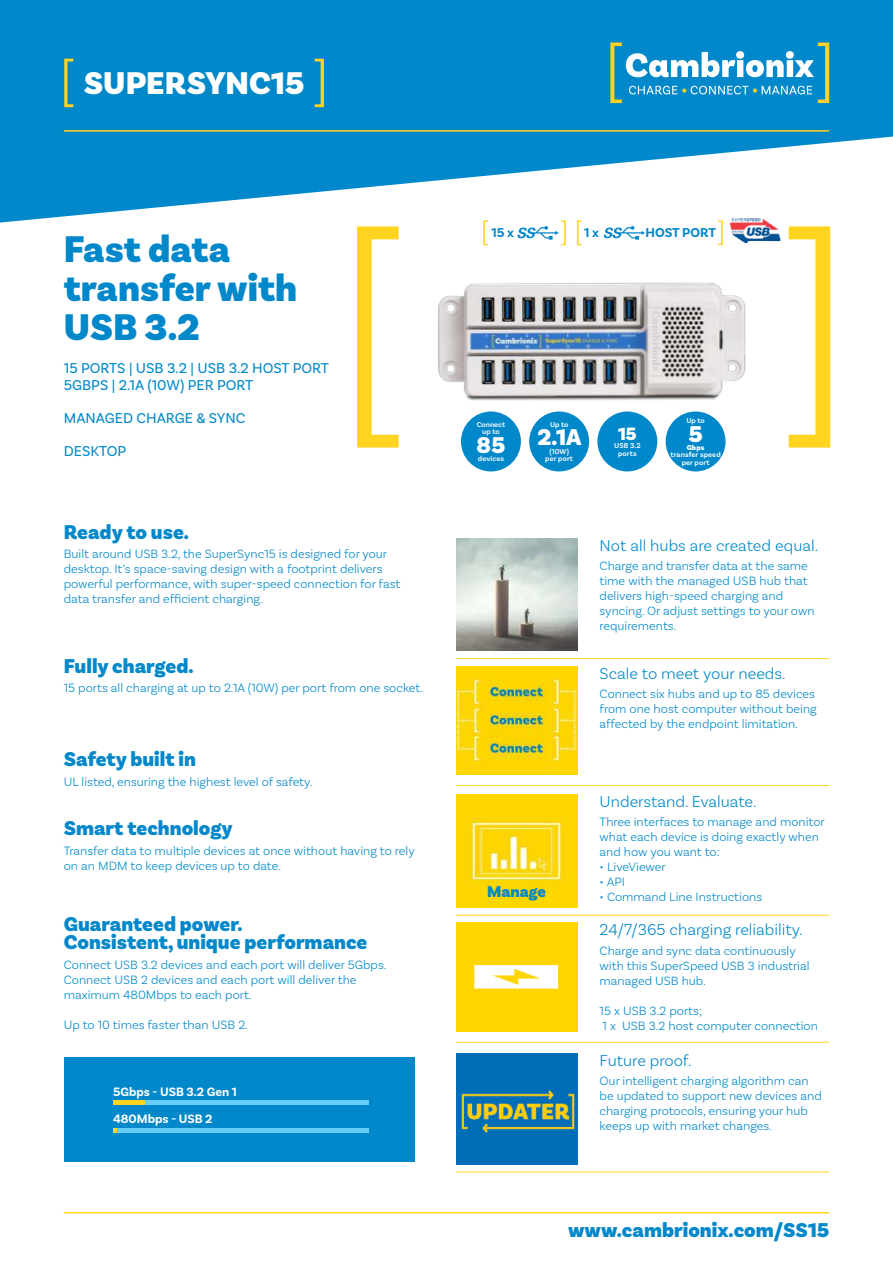
<style>
.page{position:relative;width:893px;height:1263px;background:#fff}
.page>*{position:absolute;margin:0;border:0;box-sizing:border-box;transform-origin:0 0}
.t1{font:900 39px/39px "Basic Sans";color:#0088ca}
.t2{font:900 33px "Basic Sans";color:#fff}
.t3{font:900 24px "Basic Sans";color:#fff}
.t4{font:900 21px/18px "Basic Sans";color:#0088ca}
.t5{font:900 18.75px "Basic Sans";color:#fff}
.t6{font:300 16.5px "Basic Sans";color:#0088ca}
.t7{font:900 16.5px "Basic Sans";color:#0088ca}
.t8{font:15px/16.5px "Basic Sans";color:#0088ca}
.t9{font:700 13.5px "Basic Sans";color:#0088ca}
.t10{font:300 12.75px/15px "Basic Sans";color:#0088ca}
.t11{font:700 12.75px/27px "Basic Sans";color:#fff}
.t12{font:600 7.5px/7.5px "Basic Sans";letter-spacing:.015em;color:#fff;text-align:center}
.t13{font:900 7.5px "Basic Sans";color:#fff}
.s1{font-weight:300;font-size:53.25px;color:#ffd41f}
</style>
<div class="page">
<svg style="left:0;top:0;width:893px;height:223px;fill:#0088ca"></svg>
<hr style="left:64px;top:1212px;width:765px;height:1px;background:#ffd41f">
<hr style="left:64px;top:130px;width:765px;height:2px;background:#ffd41f">
<svg style="left:610px;top:43px;width:219px;height:60px"></svg>
<svg style="left:357px;top:226px;width:42px;height:222px"></svg>
<svg style="left:789px;top:226px;width:41px;height:222px"></svg>
<img style="left:438px;top:282px;width:308px;height:145px">
<img style="left:729px;top:218px;width:51px;height:24px">
<svg style="left:483px;top:220px;width:5px;height:25px"></svg>
<svg style="left:517px;top:220px;width:49px;height:25px"></svg>
<svg style="left:577px;top:220px;width:5px;height:25px"></svg>
<svg style="left:718px;top:220px;width:5px;height:25px"></svg>
<div style="left:64px;top:1057px;width:351px;height:104px;background:#0088ca"></div>
<hr style="left:113px;top:1100px;width:256px;height:4px;background:#69cef5">
<hr style="left:113px;top:1100px;width:32px;height:4px;background:#ffd41f">
<div style="left:113px;top:1128px;width:256px;height:5px;background:#69cef5"></div>
<svg style="left:113px;top:1128px;width:3px;height:5px"></svg>
<div style="left:666px;top:411px;width:60px;height:60px;background:#0088ca;border-radius:50%"></div>
<div style="left:461px;top:411px;width:60px;height:60px;background:#0088ca;border-radius:50%"></div>
<div style="left:529px;top:411px;width:60px;height:60px;background:#0088ca;border-radius:50%"></div>
<div style="left:597px;top:411px;width:60px;height:60px;background:#0088ca;border-radius:50%"></div>
<img style="left:456px;top:538px;width:121px;height:112px">
<hr style="left:456px;top:658px;width:373px;height:1px;background:#ffd41f">
<hr style="left:456px;top:785px;width:373px;height:1px;background:#ffd41f">
<img style="left:456px;top:666px;width:121px;height:109px">
<img style="left:456px;top:795px;width:121px;height:113px">
<hr style="left:456px;top:915px;width:373px;height:1px;background:#ffd41f">
<hr style="left:456px;top:1042px;width:373px;height:1px;background:#ffd41f">
<img style="left:456px;top:923px;width:121px;height:108px">
<img style="left:456px;top:1054px;width:121px;height:111px">
<hr style="left:456px;top:1172px;width:373px;height:1px;background:#ffd41f">
<svg style="left:603px;top:226px;width:42px;height:14px"></svg>
<h2 class="t2" style="left:60px;top:70px;width:271px"><span class="s1">[</span> SUPERSYNC15 <span class="s1">]</span></h2>
<h1 class="t1" style="left:64px;top:232px;width:235px">Fast data transfer with<br>USB 3.2</h1>
<p class="t8" style="left:64px;top:361px;width:267px">15 PORTS | USB 3.2 | USB 3.2 HOST PORT<br>5GBPS | 2.1A (10W) PER PORT</p>
<p class="t8" style="left:64px;top:411px;width:183px">MANAGED CHARGE &amp; SYNC</p>
<p class="t8" style="left:64px;top:444px;width:64px">DESKTOP</p>
<h3 class="t4" style="left:64px;top:524px;width:127px">Ready to use.</h3>
<p class="t10" style="left:64px;top:547px;width:338px">Built around USB 3.2, the SuperSync15 is designed for your desktop. It’s space-saving design with a footprint delivers powerful performance, with super-speed connection for fast data transfer and efficient charging.</p>
<h3 class="t4" style="left:64px;top:658px;width:131px">Fully charged.</h3>
<p class="t10" style="left:64px;top:681px;width:361px">15 ports all charging at up to 2.1A (10W) per port from one socket.</p>
<h3 class="t4" style="left:64px;top:752px;width:134px">Safety built in</h3>
<p class="t10" style="left:64px;top:775px;width:250px">UL listed, ensuring the highest level of safety.</p>
<h3 class="t4" style="left:64px;top:821px;width:170px">Smart technology</h3>
<p class="t10" style="left:64px;top:844px;width:352px">Transfer data to multiple devices at once without having to rely on an MDM to keep devices up to date.</p>
<h3 class="t4" style="left:64px;top:917px;width:305px">Guaranteed power.<br>Consistent, unique performance</h3>
<p class="t10" style="left:64px;top:958px;width:324px">Connect USB 3.2 devices and each port will deliver 5Gbps.<br>Connect USB 2 devices and each port will deliver the maximum 480Mbps to each port.</p>
<p class="t10" style="left:64px;top:1018px;width:186px">Up to 10 times faster than USB 2.</p>
<p class="t11" style="left:113px;top:1079px;width:125px">5Gbps - USB 3.2 Gen 1<br>480Mbps - USB 2</p>
<p class="t9" style="left:491px;top:227px;width:24px">15 x</p>
<p class="t9" style="left:584px;top:227px;width:16px">1 x</p>
<p class="t9" style="left:646px;top:227px;width:72px">HOST PORT</p>
<p class="t12" style="left:477px;top:421px;width:30px">Connect up to</p>
<h3 class="t3" style="left:477px;top:435px;width:30px">85</h3>
<p class="t12" style="left:478px;top:456px;width:28px">devices</p>
<p class="t12" style="left:550px;top:421px;width:20px">Up to</p>
<h3 class="t3" style="left:537px;top:428px;width:46px">2.1A</h3>
<p class="t12" style="left:545px;top:448px;width:29px">(10W) per port</p>
<h3 class="t5" style="left:618px;top:426px;width:20px">15</h3>
<p class="t12" style="left:614px;top:443px;width:28px">USB 3.2 ports</p>
<p class="t12" style="left:686px;top:418px;width:20px">Up to</p>
<h3 class="t3" style="left:688px;top:425px;width:16px">5</h3>
<p class="t13" style="left:687px;top:444px;width:19px">Gbps</p>
<p class="t12" style="left:670px;top:451px;width:52px">transfer speed per port</p>
<p class="t6" style="left:600px;top:539px;width:220px">Not all hubs are created equal.</p>
<p class="t10" style="left:600px;top:559px;width:216px">Charge and transfer data at the same time with the managed USB hub that delivers high-speed charging and syncing. Or adjust settings to your own requirements.</p>
<p class="t6" style="left:600px;top:667px;width:188px">Scale to meet your needs.</p>
<p class="t10" style="left:600px;top:687px;width:219px">Connect six hubs and up to 85 devices from one host computer without being affected by the endpoint limitation.</p>
<p class="t7" style="left:487px;top:885px;width:60px">Manage</p>
<p class="t6" style="left:600px;top:795px;width:159px">Understand. Evaluate.</p>
<p class="t10" style="left:600px;top:816px;width:227px">Three interfaces to manage and monitor what each device is doing exactly when and how you want to:</p>
<p class="t10" style="left:600px;top:861px;width:68px">• LiveViewer</p>
<p class="t10" style="left:600px;top:876px;width:27px">• API</p>
<p class="t10" style="left:600px;top:891px;width:164px">• Command Line Instructions</p>
<p class="t6" style="left:600px;top:923px;width:205px">24/7/365 charging reliability.</p>
<p class="t10" style="left:600px;top:944px;width:212px">Charge and sync data continuously with this SuperSpeed USB 3 industrial managed USB hub.</p>
<p class="t10" style="left:600px;top:1004px;width:220px">15 x USB 3.2 ports;<br>1 x USB 3.2 host computer connection</p>
<p class="t6" style="left:600px;top:1054px;width:93px">Future proof.</p>
<p class="t10" style="left:600px;top:1075px;width:224px">Our intelligent charging algorithm can be updated to support new devices and charging protocols, ensuring your hub keeps up with market changes.</p>
<h3 class="t4" style="left:568px;top:1222px;width:262px">www.cambrionix.com/SS15</h3>
</div>
